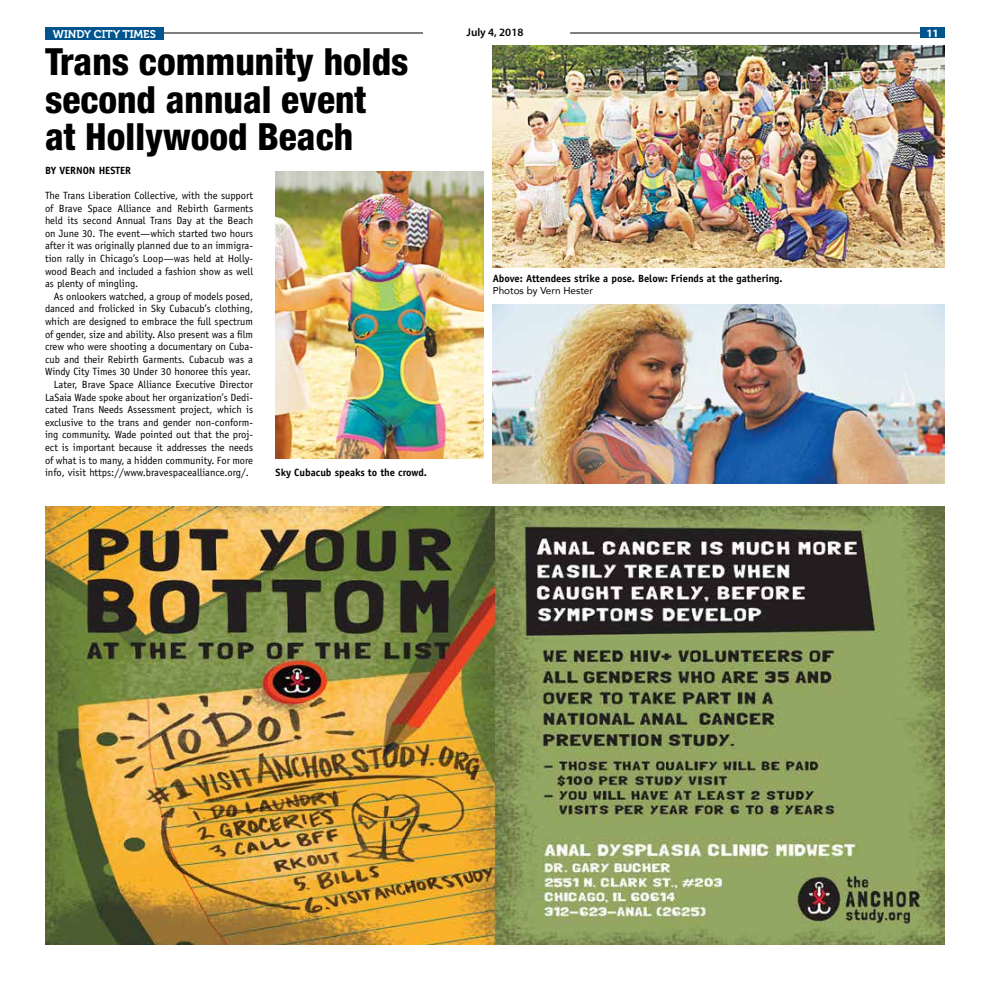
<style>
.page{position:relative;width:990px;height:990px;background:#fff}
.page>*{position:absolute;margin:0;border:0;box-sizing:border-box;transform-origin:0 0}
.t1{font:800 condensed 37.5px/37.5px "Helvetica Neue";color:#000}
.t2{font:11.25px "Museo 700";color:#fff}
.t3{font:600 11.25px "Myriad Pro";color:#000}
.t4{font:700 11.25px "Myriad Pro";color:#fff}
.t5{font:10.5px/12.6px "Officina Sans";color:#000;text-align:justify}
.t6{font:700 10.5px "Officina Sans";color:#000}
.t7{font:10px "Avenir";color:#000}
</style>
<div class="page">
<hr style="left:164px;top:33px;width:259px;height:1px;background:#000">
<hr style="left:570px;top:33px;width:374px;height:1px;background:#000">
<div style="left:920px;top:28px;width:25px;height:10px;background:#00558f"></div>
<div style="left:45px;top:28px;width:119px;height:12px;background:#00558f"></div>
<img style="left:493px;top:45px;width:452px;height:222px">
<img style="left:276px;top:172px;width:208px;height:287px">
<img style="left:493px;top:304px;width:452px;height:180px">
<img style="left:45px;top:506px;width:900px;height:439px">
<p class="t2" style="left:53px;top:28px;width:105px">WINDY CITY TIMES</p>
<p class="t3" style="left:467px;top:25px;width:58px">July 4, 2018</p>
<p class="t4" style="left:926px;top:26px;width:14px">11</p>
<h1 class="t1" style="left:45px;top:43px;width:365px">Trans community holds second annual event<br>at Hollywood Beach</h1>
<p class="t6" style="left:45px;top:164px;width:87px">BY VERNON HESTER</p>
<p class="t5" style="left:45px;top:189px;width:210px">The Trans Liberation Collective, with the support of Brave Space Alliance and Rebirth Garments held its second Annual Trans Day at the Beach on June 30. The event—which started two hours after it was originally planned due to an immigra&shy;tion rally in Chicago’s Loop—was held at Holly&shy;wood Beach and included a fashion show as well as plenty of mingling.</p>
<p class="t5" style="left:54px;top:290px;width:201px">As onlookers watched, a group of models posed,</p>
<p class="t5" style="left:45px;top:303px;width:210px">danced and frolicked in Sky Cubacub’s clothing,</p>
<p class="t5" style="left:45px;top:315px;width:210px">which are designed to embrace the full spectrum</p>
<p class="t5" style="left:45px;top:328px;width:210px">of gender, size and ability. Also present was a film</p>
<p class="t5" style="left:45px;top:340px;width:210px">crew who were shooting a documentary on Cuba-</p>
<p class="t5" style="left:45px;top:353px;width:210px">cub and their Rebirth Garments. Cubacub was a</p>
<p class="t5" style="left:45px;top:366px;width:207px">Windy City Times 30 Under 30 honoree this year.</p>
<p class="t5" style="left:54px;top:378px;width:201px">Later, Brave Space Alliance Executive Director</p>
<p class="t5" style="left:45px;top:391px;width:210px">LaSaia Wade spoke about her organization’s Dedi-</p>
<p class="t5" style="left:45px;top:403px;width:210px">cated Trans Needs Assessment project, which is</p>
<p class="t5" style="left:45px;top:416px;width:210px">exclusive to the trans and gender non-conform-</p>
<p class="t5" style="left:45px;top:429px;width:210px">ing community. Wade pointed out that the proj-</p>
<p class="t5" style="left:45px;top:441px;width:210px">ect is important because it addresses the needs</p>
<p class="t5" style="left:45px;top:454px;width:210px">of what is to many, a hidden community. For more</p>
<p class="t5" style="left:45px;top:466px;width:205px">info, visit https://www.bravespacealliance.org/.</p>
<p class="t6" style="left:276px;top:466px;width:153px">Sky Cubacub speaks to the crowd.</p>
<p class="t6" style="left:493px;top:272px;width:291px">Above: Attendees strike a pose. Below: Friends at the gathering.</p>
<p class="t7" style="left:493px;top:283px;width:102px">Photos by Vern Hester</p>
</div>
